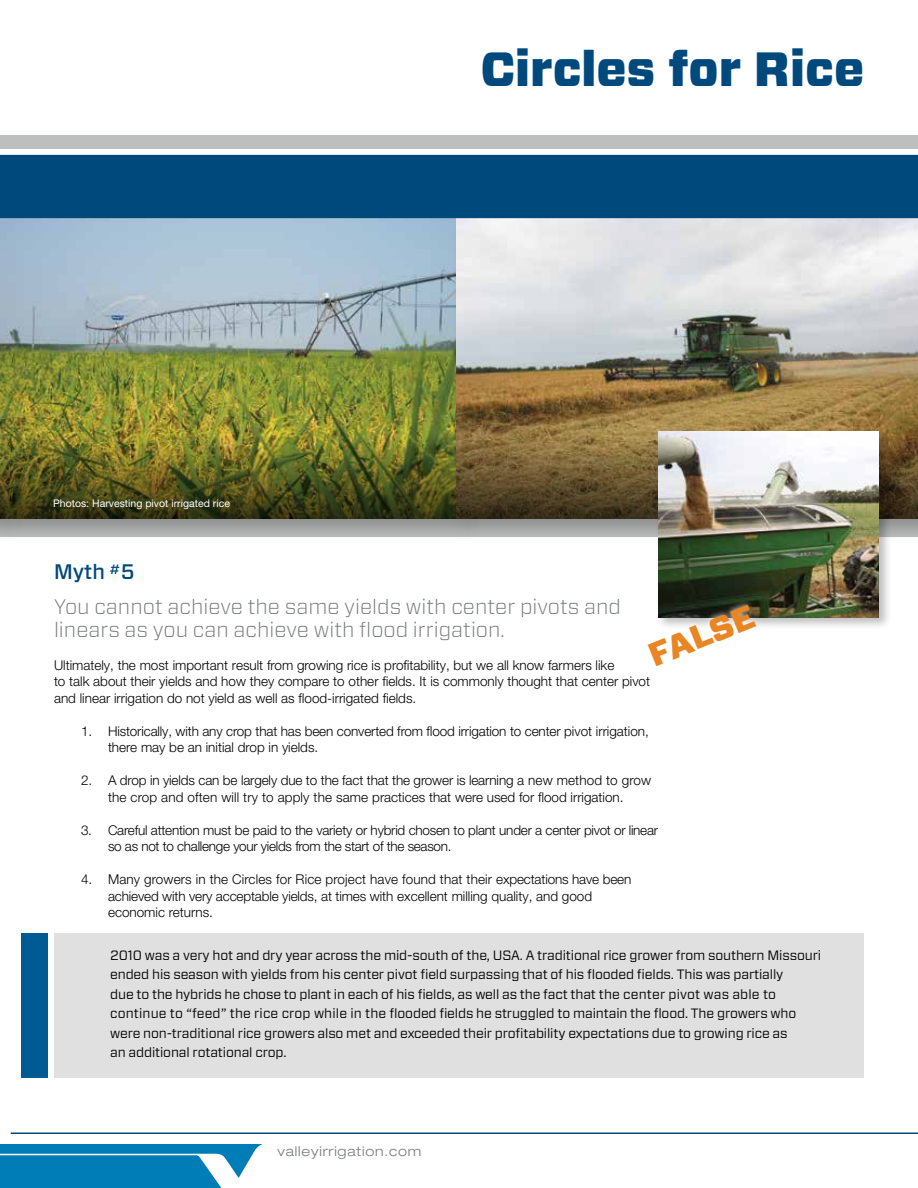
<style>
.page{position:relative;width:918px;height:1188px;background:#fff}
.page>*{position:absolute;margin:0;border:0;box-sizing:border-box;transform-origin:0 0}
.t1{font:900 48px "Forza";color:#00497c}
.t2{font:900 33px "Forza";color:#ea8523}
.t3{font:300 21px/35.4px "Forza";color:#787b7d}
.t4{font:300 13.5px/16.5px "Helvetica Neue LT Pro";color:#000}
.t5{font:13.5px/19.5px "Forza";letter-spacing:-.01em;color:#000}
.t6{font:300 13.5px/16.5px "Helvetica Neue LT Pro";letter-spacing:-.02em;color:#000}
.t7{font:300 expanded 13.5px "Helvetica Neue LT Pro";letter-spacing:.06em;color:#787b7d}
.t8{font:10.5px "Helvetica Neue LT Pro";color:#fff}
.s1{font-weight:500;color:#00497c}
</style>
<div class="page">
<div style="left:0;top:136px;width:918px;height:13px;background:#bdbfbf"></div>
<div style="left:54px;top:933px;width:810px;height:144px;background:#e0e0e0"></div>
<div style="left:21px;top:933px;width:27px;height:144px;background:#005b94"></div>
<div style="left:0;top:210px;width:484px;height:333px;background:#000;opacity:.26"></div>
<img style="left:0;top:218px;width:451px;height:218px">
<div style="left:451px;top:210px;width:467px;height:333px;background:#000;opacity:.26"></div>
<img style="left:457px;top:218px;width:461px;height:218px">
<img style="left:0;top:436px;width:918px;height:82px">
<div style="left:655px;top:428px;width:237px;height:203px;background:#000;opacity:.26"></div>
<img style="left:659px;top:431px;width:220px;height:186px">
<div style="left:0;top:155px;width:918px;height:63px;background:#00497c"></div>
<svg style="left:0;top:1144px;width:263px;height:44px;background:#2891c1"></svg>
<hr style="left:11px;top:1132px;width:907px;height:2px;background:#00497c">
<svg style="left:655px;top:597px;width:109px;height:34px"></svg>
<p class="t8" style="left:53px;top:497px;width:178px">Photos: Harvesting pivot irrigated rice</p>
<h1 class="t1" style="left:481px;top:37px;width:385px">Circles for Rice</h1>
<h3 class="t3" style="left:54px;top:553px;width:569px"><span class="s1">Myth</span> <sup>#</sup><span class="s1">5<br></span>You cannot achieve the same yields with center pivots and</h3>
<h3 class="t3" style="left:54px;top:611px;width:452px">linears as you can achieve with flood irrigation.</h3>
<p class="t4" style="left:54px;top:656px;width:598px">Ultimately, the most important result from growing rice is profitability, but we all know farmers like<br>to talk about their yields and how they compare to other fields. It is commonly thought that center pivot and linear irrigation do not yield as well as flood-irrigated fields.</p>
<p class="t4" style="left:108px;top:722px;width:542px;text-indent:-27px">1. Historically, with any crop that has been converted from flood irrigation to center pivot irrigation, there may be an initial drop in yields.</p>
<p class="t4" style="left:81px;top:772px;width:572px;text-align:center">2. A drop in yields can be largely due to the fact that the grower is learning a new method to grow the crop and often will try to apply the same practices that were used for flood irrigation.</p>
<p class="t6" style="left:108px;top:821px;width:552px;text-indent:-27px">3. Careful attention must be paid to the variety or hybrid chosen to plant under a center pivot or linear so as not to challenge your yields from the start of the season.</p>
<p class="t4" style="left:108px;top:871px;width:525px;text-indent:-27px">4. Many growers in the Circles for Rice project have found that their expectations have been achieved with very acceptable yields, at times with excellent milling quality, and good economic returns.</p>
<p class="t5" style="left:110px;top:945px;width:712px">2010 was a very hot and dry year across the mid-south of the, USA. A traditional rice grower from southern Missouri ended his season with yields from his center pivot field surpassing that of his flooded fields. This was partially<br>due to the hybrids he chose to plant in each of his fields, as well as the fact that the center pivot was able to continue to “feed” the rice crop while in the flooded fields he struggled to maintain the flood. The growers who were non-traditional rice growers also met and exceeded their profitability expectations due to growing rice as<br>an additional rotational crop.</p>
<h2 class="t2" style="left:642px;top:636px;width:113px;rotate:-22deg">FALSE</h2>
<p class="t7" style="left:278px;top:1143px;width:145px">valleyirrigation.com</p>
</div>
